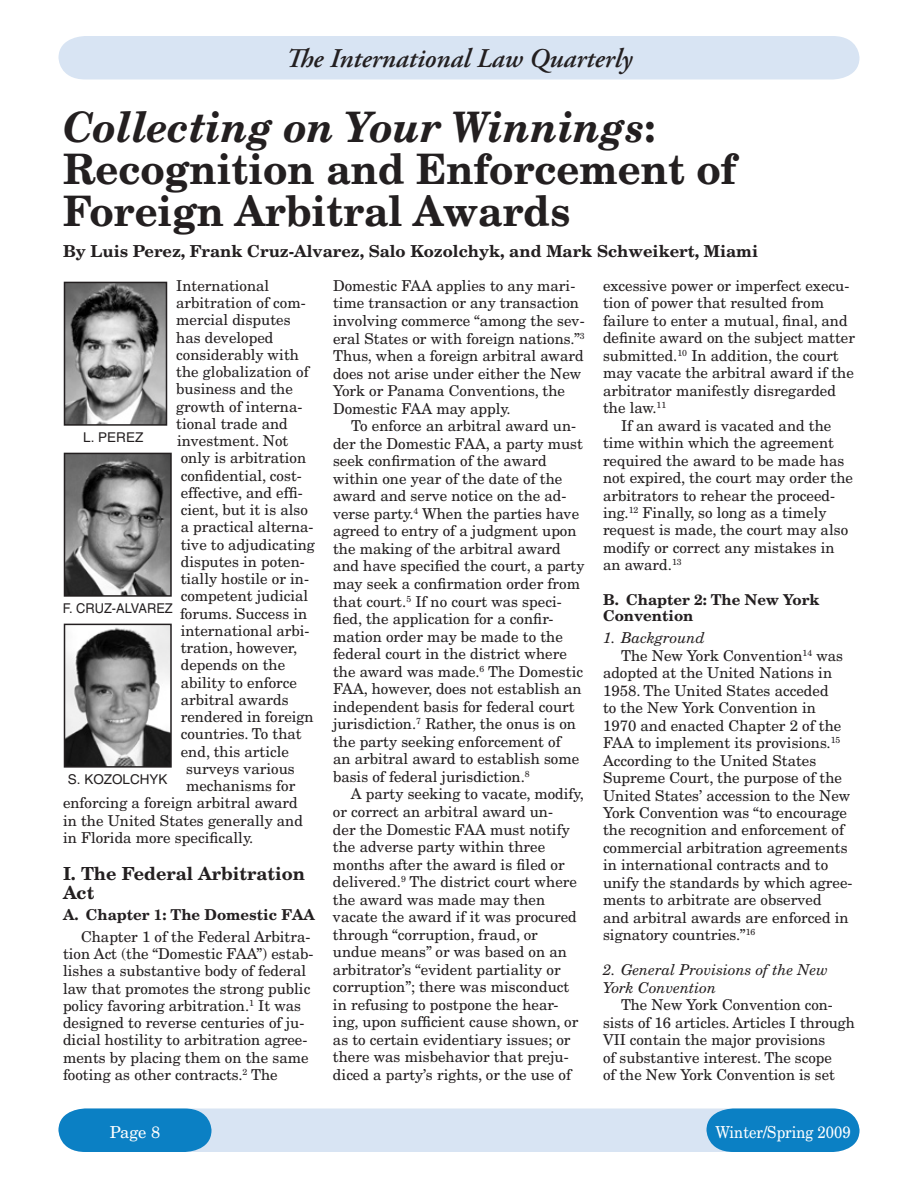
<style>
.page{position:relative;width:918px;height:1188px;background:#fff}
.page>*{position:absolute;margin:0;border:0;box-sizing:border-box;transform-origin:0 0}
.head{font:700 42px/42px "New Century Schlbk";color:#231f20;scale:.95 1}
.head-2{font:italic 700 42px "New Century Schlbk";color:#231f20;scale:.95 1}
.t1{font:italic 600 27px "Adobe Garamond Pro";color:#231f20}
._12subh{font:700 18px/19.5px "New Century Schlbk";color:#231f20}
.byline{font:700 16.5px "New Century Schlbk";color:#231f20}
.t2{font:16.5px "New Century Schlbk";color:#fff;scale:.9 1}
.t3{font:16.5px "New Century Schlbk";color:#fff}
.text{font:15px/17.5px "New Century Schlbk";color:#231f20}
._10subh{font:700 15px/16.6px "New Century Schlbk";color:#231f20}
.text-2{font:italic 15px/17.4px "New Century Schlbk";color:#231f20}
.Cutline{font:13.5px "Helvetica";color:#231f20}
.Cutline-2{font:13.5px "Helvetica";color:#231f20;scale:.95 1}
.s1{font-style:normal}
</style>
<div class="page">
<svg style="left:58px;top:1108px;width:802px;height:44px;background:#91c1e2"></svg>
<div style="left:58px;top:36px;width:802px;height:44px;background:#d8e4f3"></div>
<img style="left:67px;top:285px;width:97px;height:138px">
<div style="left:64px;top:282px;width:103px;height:144px;border:2px solid #231f20"></div>
<img style="left:67px;top:456px;width:102px;height:138px">
<div style="left:64px;top:453px;width:108px;height:144px;border:2px solid #231f20"></div>
<img style="left:67px;top:627px;width:102px;height:138px">
<div style="left:64px;top:624px;width:108px;height:144px;border:2px solid #231f20"></div>
<h2 class="t1" style="left:286px;top:43px;width:348px">The International Law Quarterly</h2>
<p class="head-2" style="left:63px;top:100px;width:625px">Collecting on Your Winnings<span class="s1">:</span></p>
<p class="head" style="left:63px;top:147px;width:710px">Recognition and Enforcement of<br>Foreign Arbitral Awards</p>
<p class="byline" style="left:63px;top:241px;width:697px">By Luis Perez, Frank Cruz-Alvarez, Salo Kozolchyk, and Mark Schweikert, Miami</p>
<p class="text" style="left:176px;top:277px;width:95px">International</p>
<p class="text" style="left:176px;top:294px;width:131px">arbitration of com-</p>
<p class="text" style="left:176px;top:311px;width:116px">mercial disputes</p>
<p class="text" style="left:176px;top:329px;width:99px">has developed</p>
<p class="text" style="left:176px;top:346px;width:124px">considerably with</p>
<p class="text" style="left:176px;top:363px;width:134px">the globalization of</p>
<p class="text" style="left:176px;top:380px;width:118px">business and the</p>
<p class="text" style="left:176px;top:398px;width:128px">growth of interna-</p>
<p class="text" style="left:176px;top:415px;width:113px">tional trade and</p>
<p class="text" style="left:177px;top:432px;width:113px">investment. Not</p>
<p class="text" style="left:181px;top:449px;width:127px">only is arbitration</p>
<p class="text" style="left:181px;top:467px;width:123px">confidential, cost-</p>
<p class="text" style="left:181px;top:484px;width:124px">effective, and effi-</p>
<p class="text" style="left:181px;top:501px;width:129px">cient, but it is also</p>
<p class="text" style="left:181px;top:518px;width:134px">a practical alterna-</p>
<p class="text" style="left:181px;top:536px;width:136px">tive to adjudicating</p>
<p class="text" style="left:181px;top:553px;width:126px">disputes in poten-</p>
<p class="text" style="left:181px;top:570px;width:130px">tially hostile or in-</p>
<p class="text" style="left:181px;top:587px;width:129px">competent judicial</p>
<p class="text" style="left:180px;top:605px;width:129px">forums. Success in</p>
<p class="text" style="left:181px;top:622px;width:130px">international arbi-</p>
<p class="text" style="left:181px;top:639px;width:118px">tration, however,</p>
<p class="text" style="left:181px;top:656px;width:106px">depends on the</p>
<p class="text" style="left:181px;top:674px;width:118px">ability to enforce</p>
<p class="text" style="left:181px;top:691px;width:109px">arbitral awards</p>
<p class="text" style="left:181px;top:708px;width:135px">rendered in foreign</p>
<p class="text" style="left:181px;top:725px;width:123px">countries. To that</p>
<p class="text" style="left:181px;top:743px;width:110px">end, this article</p>
<p class="text" style="left:186px;top:760px;width:110px">surveys various</p>
<p class="text" style="left:186px;top:777px;width:111px">mechanisms for</p>
<p class="text" style="left:63px;top:794px;width:236px">enforcing a foreign arbitral award</p>
<p class="text" style="left:63px;top:812px;width:242px">in the United States generally and</p>
<p class="text" style="left:63px;top:829px;width:192px">in Florida more specifically.</p>
<p class="_12subh" style="left:63px;top:863px;width:244px">I. The Federal Arbitration<br>Act</p>
<p class="_10subh" style="left:63px;top:906px;width:242px">A. Chapter 1: The Domestic FAA</p>
<p class="text" style="left:63px;top:928px;width:252px;text-indent:18px">Chapter 1 of the Federal Arbitra&shy;tion Act (the “Domestic FAA”) estab&shy;lishes a substantive body of federal law that promotes the strong public policy favoring arbitration.<sup>1</sup> It was designed to reverse centuries of ju&shy;dicial hostility to arbitration agree&shy;ments by placing them on the same footing as other contracts.<sup>2</sup> The</p>
<p class="Cutline" style="left:83px;top:429px;width:62px">L. PEREZ</p>
<p class="Cutline-2" style="left:63px;top:600px;width:117px">F. CRUZ-ALVAREZ</p>
<p class="Cutline" style="left:68px;top:771px;width:101px">S. KOZOLCHYK</p>
<p class="text" style="left:333px;top:277px;width:253px">Domestic FAA applies to any mari&shy;time transaction or any transaction involving commerce “among the sev&shy;eral States or with foreign nations.”<sup>3<br></sup>Thus, when a foreign arbitral award does not arise under either the New York or Panama Conventions, the Domestic FAA may apply.</p>
<p class="text" style="left:333px;top:417px;width:253px;text-indent:18px">To enforce an arbitral award un&shy;der the Domestic FAA, a party must seek confirmation of the award within one year of the date of the award and serve notice on the ad&shy;verse party.<sup>4</sup> When the parties have agreed to entry of a judgment upon the making of the arbitral award and have specified the court, a party may seek a confirmation order from that court.<sup>5</sup> If no court was speci&shy;fied, the application for a confir&shy;mation order may be made to the federal court in the district where the award was made.<sup>6</sup> The Domestic FAA, however, does not establish an independent basis for federal court jurisdiction.<sup>7</sup> Rather, the onus is on the party seeking enforcement of<br>an arbitral award to establish some basis of federal jurisdiction.<sup>8</sup></p>
<p class="text" style="left:333px;top:785px;width:252px;text-indent:18px">A party seeking to vacate, modify, or correct an arbitral award un-<br>der the Domestic FAA must notify the adverse party within three months after the award is filed or delivered.<sup>9</sup> The district court where the award was made may then vacate the award if it was procured through “corruption, fraud, or undue means” or was based on an arbitrator’s “evident partiality or corruption”; there was misconduct in refusing to postpone the hear&shy;ing, upon sufficient cause shown, or as to certain evidentiary issues; or there was misbehavior that preju&shy;diced a party’s rights, or the use of</p>
<p class="text" style="left:603px;top:277px;width:254px">excessive power or imperfect execu&shy;tion of power that resulted from failure to enter a mutual, final, and definite award on the subject matter submitted.<sup>10</sup> In addition, the court may vacate the arbitral award if the arbitrator manifestly disregarded the law.<sup>11</sup></p>
<p class="text" style="left:603px;top:417px;width:252px;text-indent:18px">If an award is vacated and the time within which the agreement required the award to be made has not expired, the court may order the arbitrators to rehear the proceed&shy;ing.<sup>12</sup> Finally, so long as a timely request is made, the court may also modify or correct any mistakes in an award.<sup>13</sup></p>
<p class="_10subh" style="left:603px;top:591px;width:218px">B. Chapter 2: The New York<br>Convention</p>
<p class="text-2" style="left:603px;top:629px;width:103px">1. Background</p>
<p class="text" style="left:603px;top:647px;width:251px;text-indent:18px">The New York Convention<sup>14</sup> was adopted at the United Nations in<br>1958. The United States acceded<br>to the New York Convention in<br>1970 and enacted Chapter 2 of the<br>FAA to implement its provisions.<sup>15<br></sup>According to the United States<br>Supreme Court, the purpose of the<br>United States’ accession to the New<br>York Convention was “to encourage the recognition and enforcement of commercial arbitration agreements in international contracts and to unify the standards by which agree&shy;ments to arbitrate are observed<br>and arbitral awards are enforced in signatory countries.”<sup>16</sup></p>
<p class="text-2" style="left:603px;top:961px;width:227px">2. General Provisions of the New<br>York Convention</p>
<p class="text" style="left:603px;top:996px;width:253px;text-indent:18px">The New York Convention con&shy;sists of 16 articles. Articles I through VII contain the major provisions<br>of substantive interest. The scope<br>of the New York Convention is set</p>
<p class="t3" style="left:110px;top:1122px;width:38px">Page</p>
<p class="t2" style="left:715px;top:1122px;width:152px">Winter/Spring 2009</p>
</div>
